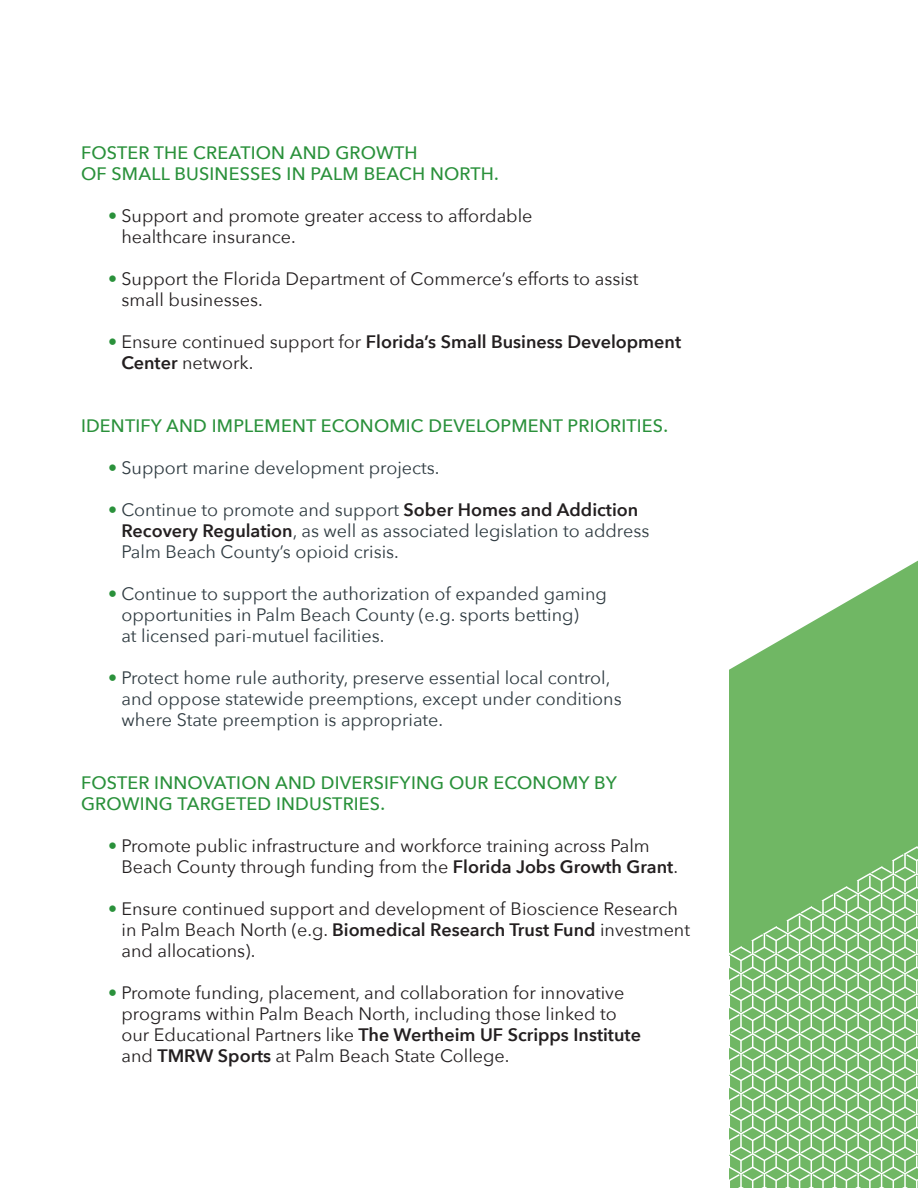
<style>
.page{position:relative;width:918px;height:1188px;background:#fff}
.page>*{position:absolute;margin:0;border:0;box-sizing:border-box;transform-origin:0 0}
.t1{font:18px "Avenir Next";color:#231f20}
.t2{font:18px/21px "Avenir Next";color:#2f3b41}
.t3{font:500 18px/21px "Avenir Next";letter-spacing:.01em;color:#2a913b}
.t4{font:600 18px "Avenir Next";color:#231f20}
.s1{color:#2a913b}
.s2{font-weight:400;color:#2a913b}
.s3{font-weight:400}
.s4{font-weight:600}
.s5{font-weight:600;color:#231f20}
</style>
<div class="page">
<svg style="left:729px;top:561px;width:189px;height:285px;fill:#70b764"></svg>
<svg style="left:729px;top:846px;width:189px;height:342px;background:#8cc582"></svg>
<p class="t3" style="left:81px;top:142px;width:338px">FOSTER THE CREATION AND GROWTH</p>
<p class="t3" style="left:81px;top:163px;width:419px">OF SMALL BUSINESSES IN PALM BEACH NORTH.</p>
<p class="t1" style="left:108px;top:201px;width:426px"><span class="s1">•</span> Support and promote greater access to affordable</p>
<p class="t1" style="left:122px;top:222px;width:176px">healthcare insurance.</p>
<p class="t1" style="left:108px;top:264px;width:532px"><span class="s1">•</span> Support the Florida Department of Commerce’s efforts to assist</p>
<p class="t1" style="left:122px;top:285px;width:143px">small businesses.</p>
<p class="t4" style="left:108px;top:326px;width:575px"><span class="s2">•</span> <span class="s3">Ensure continued support for</span> Florida’s Small Business Development</p>
<p class="t1" style="left:122px;top:348px;width:133px"><span class="s4">Center</span> network.</p>
<p class="t3" style="left:81px;top:415px;width:589px">IDENTIFY AND IMPLEMENT ECONOMIC DEVELOPMENT PRIORITIES.</p>
<p class="t2" style="left:108px;top:456px;width:333px"><span class="s1">•</span> Support marine development projects.</p>
<p class="t2" style="left:108px;top:498px;width:532px"><span class="s1">•</span> Continue to promote and support <span class="s5">Sober Homes and Addiction</span></p>
<p class="t2" style="left:122px;top:519px;width:529px"><span class="s5">Recovery Regulation</span>, as well as associated legislation to address</p>
<p class="t2" style="left:122px;top:540px;width:279px">Palm Beach County’s opioid crisis.</p>
<p class="t2" style="left:108px;top:582px;width:500px"><span class="s1">•</span> Continue to support the authorization of expanded gaming</p>
<p class="t2" style="left:122px;top:603px;width:459px">opportunities in Palm Beach County (e.g. sports betting) at licensed pari-mutuel facilities.</p>
<p class="t2" style="left:108px;top:666px;width:504px"><span class="s1">•</span> Protect home rule authority, preserve essential local control,</p>
<p class="t2" style="left:122px;top:687px;width:502px">and oppose statewide preemptions, except under conditions</p>
<p class="t2" style="left:122px;top:708px;width:323px">where State preemption is appropriate.</p>
<p class="t3" style="left:81px;top:772px;width:538px">FOSTER INNOVATION AND DIVERSIFYING OUR ECONOMY BY<br>GROWING TARGETED INDUSTRIES.</p>
<p class="t1" style="left:108px;top:831px;width:543px"><span class="s1">•</span> Promote public infrastructure and workforce training across Palm</p>
<p class="t1" style="left:122px;top:852px;width:558px">Beach County through funding from the <span class="s4">Florida Jobs Growth Grant</span>.</p>
<p class="t1" style="left:108px;top:894px;width:571px"><span class="s1">•</span> Ensure continued support and development of Bioscience Research</p>
<p class="t1" style="left:122px;top:915px;width:570px">in Palm Beach North (e.g. <span class="s4">Biomedical Research Trust Fund</span> investment</p>
<p class="t1" style="left:122px;top:936px;width:135px">and allocations).</p>
<p class="t1" style="left:108px;top:978px;width:518px"><span class="s1">•</span> Promote funding, placement, and collaboration for innovative</p>
<p class="t1" style="left:122px;top:999px;width:497px">programs within Palm Beach North, including those linked to</p>
<p class="t4" style="left:122px;top:1019px;width:521px"><span class="s3">our Educational Partners like</span> The Wertheim UF Scripps Institute</p>
<p class="t1" style="left:122px;top:1041px;width:390px">and <span class="s4">TMRW Sports</span> at Palm Beach State College.</p>
</div>
